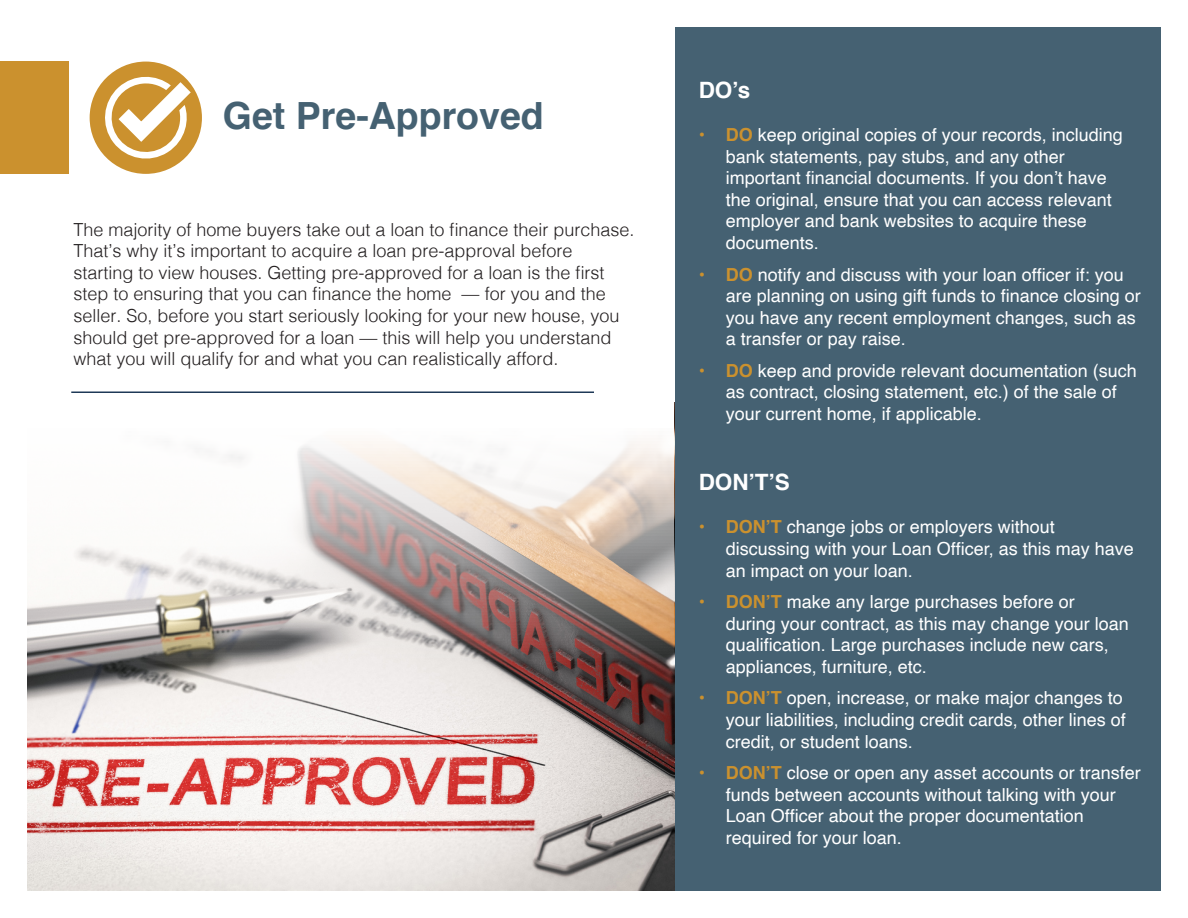
<style>
.page{position:relative;width:1188px;height:918px;background:#fff}
.page>*{position:absolute;margin:0;border:0;box-sizing:border-box;transform-origin:0 0}
.t1{font:700 37.5px "Helvetica";color:#456172}
.t2{font:700 22.5px "Helvetica";color:#fff}
.t3{font:18px/21.6px "Helvetica";color:#fff}
.t4{font:300 18px/21.6px "Helvetica";color:#231f20}
.s1{font-weight:700;color:#cb912e}
</style>
<div class="page">
<img style="left:27px;top:403px;width:648px;height:488px">
<svg style="left:27px;top:61px;width:647px;height:803px"></svg>
<div style="left:675px;top:27px;width:486px;height:864px;background:#456172"></div>
<div style="left:0;top:62px;width:69px;height:112px;background:#cb912e"></div>
<hr style="left:71px;top:392px;width:523px;height:1px;background:#1e3957">
<div style="left:90px;top:62px;width:112px;height:112px;background:#cb912e;border-radius:50%"></div>
<svg style="left:101px;top:73px;width:90px;height:91px"></svg>
<p class="t1" style="left:223px;top:85px;width:322px">Get Pre-Approved</p>
<p class="t4" style="left:73px;top:217px;width:563px">The majority of home buyers take out a loan to finance their purchase.<br>That’s why it’s important to acquire a loan pre-approval before starting to view houses. Getting pre-approved for a loan is the first step to ensuring that you can finance the home — for you and the seller. So, before you start seriously looking for your new house, you should get pre-approved for a loan — this will help you understand what you will qualify for and what you can realistically afford.</p>
<p class="t2" style="left:699px;top:72px;width:53px">DO’s</p>
<p class="t3" style="left:726px;top:124px;width:399px;text-indent:-27px"><span class="s1">• DO</span> keep original copies of your records, including bank statements, pay stubs, and any other important financial documents. If you don’t have the original, ensure that you can access relevant employer and bank websites to acquire these documents.</p>
<p class="t3" style="left:726px;top:264px;width:417px;text-indent:-27px"><span class="s1">• DO</span> notify and discuss with your loan officer if: you are planning on using gift funds to finance closing or you have any recent employment changes, such as a transfer or pay raise.</p>
<p class="t3" style="left:726px;top:360px;width:413px;text-indent:-27px"><span class="s1">• DO</span> keep and provide relevant documentation (such as contract, closing statement, etc.) of the sale of your current home, if applicable.</p>
<p class="t2" style="left:699px;top:464px;width:93px">DON’T’S</p>
<p class="t3" style="left:726px;top:517px;width:410px;text-indent:-27px"><span class="s1">• DON’T</span> change jobs or employers without discussing with your Loan Officer, as this may have an impact on your loan.</p>
<p class="t3" style="left:726px;top:592px;width:405px;text-indent:-27px"><span class="s1">• DON’T</span> make any large purchases before or during your contract, as this may change your loan qualification. Large purchases include new cars, appliances, furniture, etc.</p>
<p class="t3" style="left:726px;top:688px;width:402px;text-indent:-27px"><span class="s1">• DON’T</span> open, increase, or make major changes to your liabilities, including credit cards, other lines of credit, or student loans.</p>
<p class="t3" style="left:726px;top:763px;width:417px;text-indent:-27px"><span class="s1">• DON’T</span> close or open any asset accounts or transfer funds between accounts without talking with your Loan Officer about the proper documentation required for your loan.</p>
</div>
